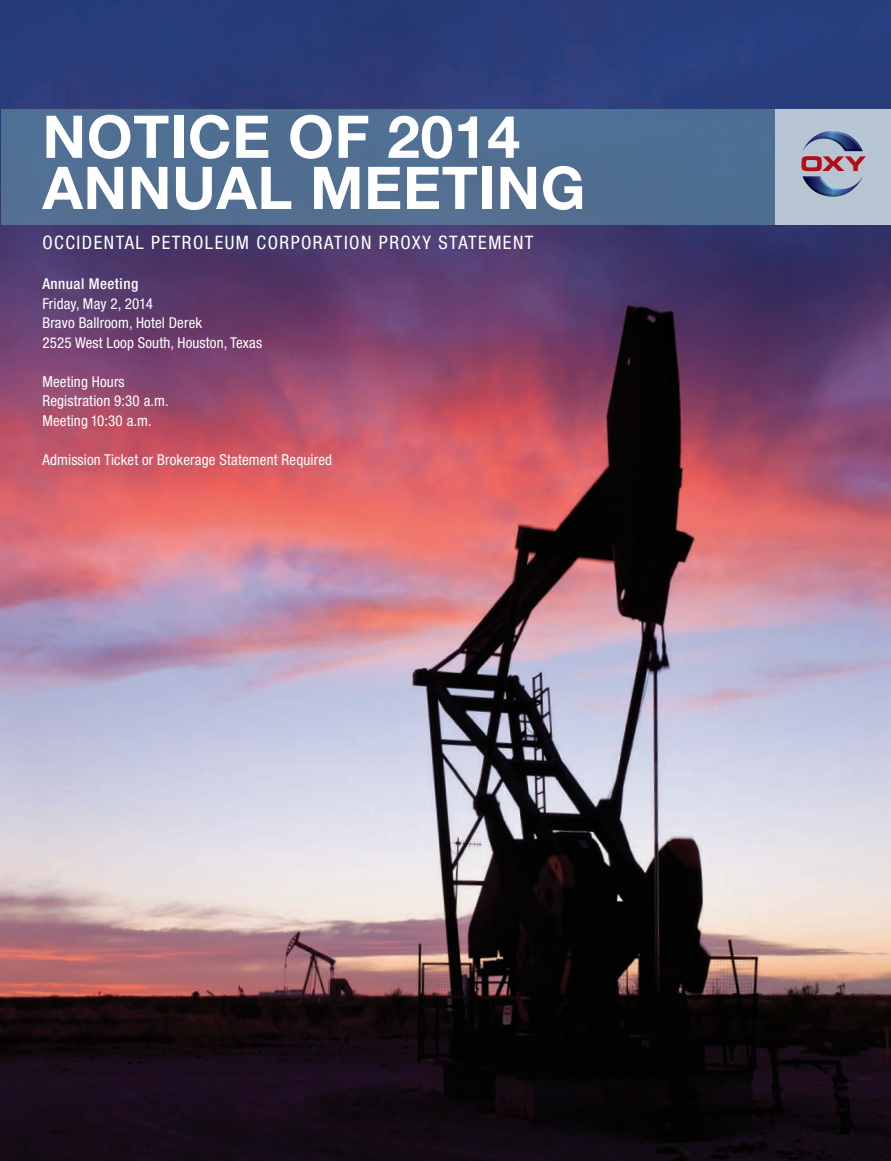
<style>
.page{position:relative;width:891px;height:1161px;background:#fff}
.page>*{position:absolute;margin:0;border:0;box-sizing:border-box;transform-origin:0 0}
.t1{font:700 58.95px/51.2px "Helvetica Neue LT Std";letter-spacing:.01em;color:#fff}
.publication_name{font:condensed 18.6px "Helvetica Neue LT Std";letter-spacing:.08em;color:#fff}
.publication_name-2{font:condensed 15px "Helvetica Neue LT Std";letter-spacing:.01em;color:#fff}
.publication_name-3{font:500 condensed 15px "Helvetica Neue LT Std";letter-spacing:.03em;color:#fff}
</style>
<div class="page">
<img style="left:0;top:0;width:891px;height:1161px">
<div style="left:1px;top:109px;width:890px;height:115px;background:#506f92"></div>
<div style="left:775px;top:109px;width:116px;height:115px;background:#b7c5d3"></div>
<img style="left:801px;top:130px;width:62px;height:67px">
<svg style="left:802px;top:156px;width:64px;height:15px"></svg>
<p class="t1" style="left:42px;top:110px;width:545px">NOTICE OF 2014<br>ANNUAL MEETING</p>
<p class="publication_name" style="left:42px;top:231px;width:493px">OCCIDENTAL PETROLEUM CORPORATION PROXY STATEMENT</p>
<p class="publication_name-3" style="left:42px;top:275px;width:97px">Annual Meeting</p>
<p class="publication_name-2" style="left:42px;top:295px;width:112px">Friday, May 2, 2014</p>
<p class="publication_name-2" style="left:42px;top:314px;width:161px">Bravo Ballroom, Hotel Derek</p>
<p class="publication_name-2" style="left:42px;top:334px;width:221px">2525 West Loop South, Houston, Texas</p>
<p class="publication_name-2" style="left:42px;top:373px;width:84px">Meeting Hours</p>
<p class="publication_name-2" style="left:42px;top:392px;width:128px">Registration 9:30 a.m.</p>
<p class="publication_name-2" style="left:42px;top:412px;width:111px">Meeting 10:30 a.m.</p>
<p class="publication_name-2" style="left:42px;top:451px;width:291px">Admission Ticket or Brokerage Statement Required</p>
</div>
